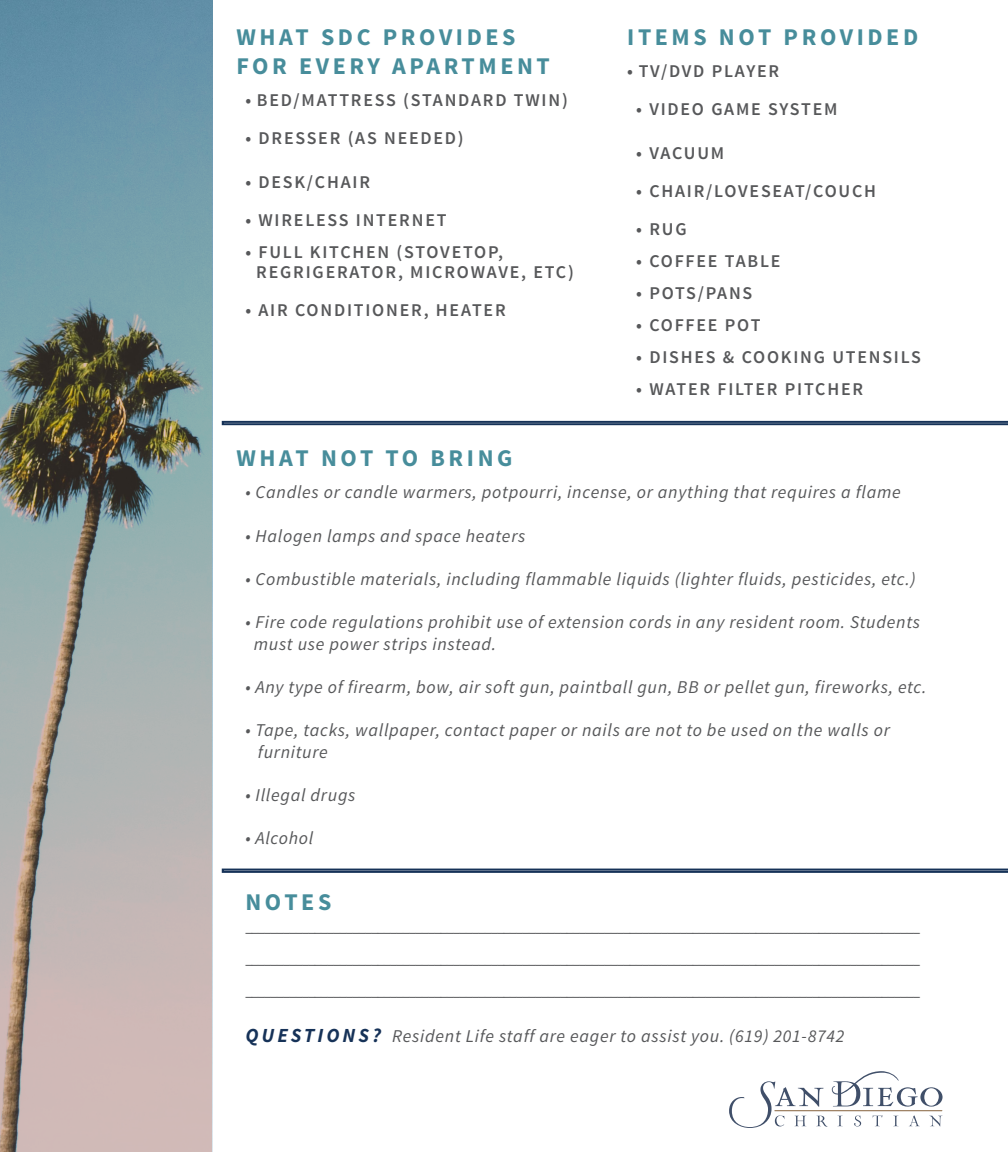
<style>
.page{position:relative;width:1008px;height:1152px;background:#fff}
.page>*{position:absolute;margin:0;border:0;box-sizing:border-box;transform-origin:0 0}
.t1{font:700 24px "Source Sans Pro";letter-spacing:.15em;color:#478d9b}
.t2{font:italic 18px/21.6px "Source Sans Pro";letter-spacing:.04em;color:#57585a}
.t3{font:600 18px "Source Sans Pro";letter-spacing:.1em;color:#57585a}
.t4{font:600 14px "Source Sans Pro";color:#57585a}
.s1{font-weight:700;font-size:20px;color:#163258}
</style>
<div class="page">
<svg style="left:0;top:0;width:212px;height:1152px;background:#929e9f"></svg>
<svg style="left:222px;top:421px;width:786px;height:4px;background:#274164"></svg>
<svg style="left:222px;top:869px;width:786px;height:4px;background:#2f4869"></svg>
<svg style="left:729px;top:1071px;width:214px;height:57px"></svg>
<p class="t1" style="left:236px;top:22px;width:281px">WHAT SDC PROVIDES</p>
<p class="t1" style="left:236px;top:51px;width:315px">FOR EVERY APARTMENT</p>
<p class="t3" style="left:245px;top:89px;width:324px">• BED/MATTRESS (STANDARD TWIN)</p>
<p class="t3" style="left:245px;top:127px;width:220px">• DRESSER (AS NEEDED)</p>
<p class="t3" style="left:245px;top:171px;width:126px">• DESK/CHAIR</p>
<p class="t3" style="left:245px;top:209px;width:203px">• WIRELESS INTERNET</p>
<p class="t3" style="left:245px;top:241px;width:259px">• FULL KITCHEN (STOVETOP,</p>
<p class="t3" style="left:256px;top:261px;width:319px">REGRIGERATOR, MICROWAVE, ETC)</p>
<p class="t3" style="left:245px;top:299px;width:262px">• AIR CONDITIONER, HEATER</p>
<p class="t1" style="left:627px;top:22px;width:293px">ITEMS NOT PROVIDED</p>
<p class="t3" style="left:627px;top:60px;width:154px">• TV/DVD PLAYER</p>
<p class="t3" style="left:636px;top:98px;width:203px">• VIDEO GAME SYSTEM</p>
<p class="t3" style="left:636px;top:142px;width:90px">• VACUUM</p>
<p class="t3" style="left:636px;top:180px;width:241px">• CHAIR/LOVESEAT/COUCH</p>
<p class="t3" style="left:636px;top:218px;width:52px">• RUG</p>
<p class="t3" style="left:636px;top:250px;width:146px">• COFFEE TABLE</p>
<p class="t3" style="left:636px;top:282px;width:118px">• POTS/PANS</p>
<p class="t3" style="left:636px;top:314px;width:126px">• COFFEE POT</p>
<p class="t3" style="left:636px;top:346px;width:286px">• DISHES &amp; COOKING UTENSILS</p>
<p class="t3" style="left:636px;top:378px;width:228px">• WATER FILTER PITCHER</p>
<p class="t1" style="left:236px;top:443px;width:278px">WHAT NOT TO BRING</p>
<p class="t2" style="left:245px;top:482px;width:657px">• Candles or candle warmers, potpourri, incense, or anything that requires a flame</p>
<p class="t2" style="left:245px;top:525px;width:282px">• Halogen lamps and space heaters</p>
<p class="t2" style="left:245px;top:568px;width:672px">• Combustible materials, including flammable liquids (lighter fluids, pesticides, etc.)</p>
<p class="t2" style="left:254px;top:611px;width:668px;text-indent:-8px">• Fire code regulations prohibit use of extension cords in any resident room. Students must use power strips instead.</p>
<p class="t2" style="left:245px;top:676px;width:683px">• Any type of firearm, bow, air soft gun, paintball gun, BB or pellet gun, fireworks, etc.</p>
<p class="t2" style="left:258px;top:719px;width:634px;text-indent:-13px">• Tape, tacks, wallpaper, contact paper or nails are not to be used on the walls or furniture</p>
<p class="t2" style="left:245px;top:784px;width:112px">• Illegal drugs</p>
<p class="t2" style="left:245px;top:827px;width:70px">• Alcohol</p>
<p class="t1" style="left:245px;top:887px;width:87px">NOTES</p>
<p class="t4" style="left:245px;top:918px;width:676px">___________________________________________________________________________________________________________</p>
<p class="t4" style="left:245px;top:950px;width:676px">___________________________________________________________________________________________________________</p>
<p class="t4" style="left:245px;top:982px;width:676px">___________________________________________________________________________________________________________</p>
<p class="t2" style="left:245px;top:1025px;width:601px"><span class="s1">QUESTIONS?</span> Resident Life staff are eager to assist you. (619) 201-8742</p>
</div>
